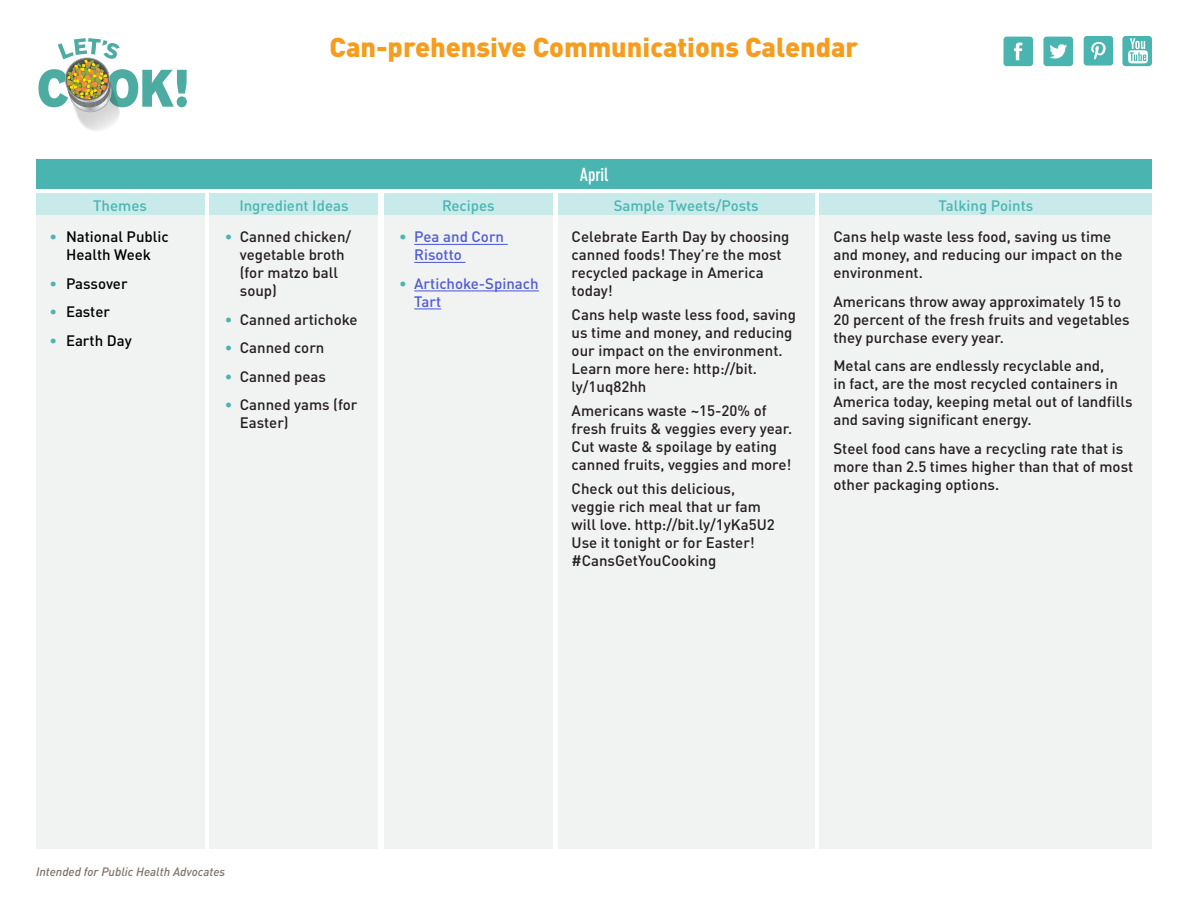
<style>
.page{position:relative;width:1188px;height:918px;background:#fff}
.page>*{position:absolute;margin:0;border:0;box-sizing:border-box;transform-origin:0 0}
.t1{font:900 27px "DINOT";color:#f79c1c}
.t2{font:700 condensed 18px "DIN Neuzeit Grotesk Std";color:#fff}
.t3{font:500 15px/18px "DINOT";color:#241f21}
.t4{font:500 15px "DINOT";color:#4ab5b0}
.t5{font:500 15px/18px "DINOT";color:#000;text-align:center}
.t6{font:500 15px/18px "DINOT";color:#4f5cd6}
.t7{font:italic 500 12px "DINOT";color:#807066}
.s1{color:#4ab5b0}
</style>
<div class="page">
<svg style="left:38px;top:38px;width:149px;height:93px"></svg>
<div style="left:1004px;top:37px;width:29px;height:29px;background:#4ab5b0;border-radius:3px"></div>
<svg style="left:1014px;top:43px;width:9px;height:17px"></svg>
<div style="left:1043px;top:37px;width:30px;height:29px;background:#4ab5b0;border-radius:3px"></div>
<svg style="left:1049px;top:44px;width:18px;height:15px"></svg>
<div style="left:1084px;top:36px;width:29px;height:30px;background:#4ab5b0;border-radius:3px"></div>
<svg style="left:1091px;top:42px;width:15px;height:18px"></svg>
<div style="left:1122px;top:36px;width:30px;height:30px;background:#4ab5b0;border-radius:3px"></div>
<svg style="left:1128px;top:38px;width:20px;height:25px"></svg>
<div style="left:36px;top:159px;width:1116px;height:30px;background:#4ab5b0"></div>
<div style="left:36px;top:194px;width:168px;height:22px;background:#c8eaeb"></div>
<div style="left:36px;top:216px;width:168px;height:633px;background:#f1f2f2"></div>
<div style="left:210px;top:194px;width:168px;height:22px;background:#c8eaeb"></div>
<div style="left:210px;top:216px;width:168px;height:633px;background:#f1f2f2"></div>
<div style="left:384px;top:194px;width:168px;height:22px;background:#c8eaeb"></div>
<div style="left:384px;top:216px;width:168px;height:633px;background:#f1f2f2"></div>
<hr style="left:414px;top:244px;width:94px;height:1px;background:#4f5cd6">
<hr style="left:414px;top:262px;width:51px;height:1px;background:#4f5cd6">
<hr style="left:414px;top:290px;width:125px;height:1px;background:#4f5cd6">
<svg style="left:414px;top:308px;width:27px;height:1px"></svg>
<div style="left:558px;top:194px;width:256px;height:22px;background:#c8eaeb"></div>
<div style="left:558px;top:216px;width:256px;height:633px;background:#f1f2f2"></div>
<div style="left:820px;top:194px;width:332px;height:22px;background:#c8eaeb"></div>
<div style="left:820px;top:216px;width:332px;height:633px;background:#f1f2f2"></div>
<h1 class="t1" style="left:330px;top:29px;width:530px">Can-prehensive Communications Calendar</h1>
<p class="t4" style="left:93px;top:196px;width:55px">Themes</p>
<p class="t5" style="left:50px;top:228px;width:121px"><span class="s1">•</span> National Public<br>Health Week</p>
<p class="t5" style="left:50px;top:274px;width:80px"><span class="s1">•</span> Passover</p>
<p class="t5" style="left:50px;top:303px;width:62px"><span class="s1">•</span> Easter</p>
<p class="t5" style="left:50px;top:331px;width:84px"><span class="s1">•</span> Earth Day</p>
<p class="t4" style="left:239px;top:196px;width:111px">Ingredient Ideas</p>
<p class="t3" style="left:240px;top:228px;width:113px;text-indent:-15px"><span class="s1">•</span> Canned chicken/ vegetable broth (for matzo ball soup)</p>
<p class="t3" style="left:225px;top:310px;width:134px"><span class="s1">•</span> Canned artichoke</p>
<p class="t3" style="left:225px;top:339px;width:101px"><span class="s1">•</span> Canned corn</p>
<p class="t3" style="left:225px;top:367px;width:103px"><span class="s1">•</span> Canned peas</p>
<p class="t3" style="left:240px;top:396px;width:119px;text-indent:-15px"><span class="s1">•</span> Canned yams (for<br>Easter)</p>
<p class="t4" style="left:442px;top:196px;width:54px">Recipes</p>
<p class="t6" style="left:414px;top:228px;width:91px;text-indent:-15px"><span class="s1">•</span> Pea and Corn<br>Risotto</p>
<p class="t6" style="left:414px;top:274px;width:126px;text-indent:-15px"><span class="s1">•</span> Artichoke-Spinach<br>Tart</p>
<p class="t2" style="left:580px;top:164px;width:30px">April</p>
<p class="t4" style="left:614px;top:196px;width:146px">Sample Tweets/Posts</p>
<p class="t3" style="left:572px;top:228px;width:219px">Celebrate Earth Day by choosing canned foods! They’re the most recycled package in America today!</p>
<p class="t3" style="left:572px;top:306px;width:226px">Cans help waste less food, saving us time and money, and reducing our impact on the environment.<br>Learn more here: http://bit. ly/1uq82hh</p>
<p class="t3" style="left:572px;top:402px;width:222px">Americans waste ~15-20% of fresh fruits &amp; veggies every year.<br>Cut waste &amp; spoilage by eating canned fruits, veggies and more!</p>
<p class="t3" style="left:572px;top:480px;width:205px">Check out this delicious, veggie rich meal that ur fam will love. http://bit.ly/1yKa5U2<br>Use it tonight or for Easter! #CansGetYouCooking</p>
<p class="t4" style="left:939px;top:196px;width:96px">Talking Points</p>
<p class="t3" style="left:833px;top:228px;width:291px">Cans help waste less food, saving us time and money, and reducing our impact on the environment.</p>
<p class="t3" style="left:833px;top:292px;width:298px">Americans throw away approximately 15 to<br>20 percent of the fresh fruits and vegetables they purchase every year.</p>
<p class="t3" style="left:833px;top:357px;width:301px">Metal cans are endlessly recyclable and,<br>in fact, are the most recycled containers in America today, keeping metal out of landfills and saving significant energy.</p>
<p class="t3" style="left:833px;top:439px;width:301px">Steel food cans have a recycling rate that is more than 2.5 times higher than that of most other packaging options.</p>
<p class="t7" style="left:36px;top:864px;width:191px">Intended for Public Health Advocates</p>
</div>
